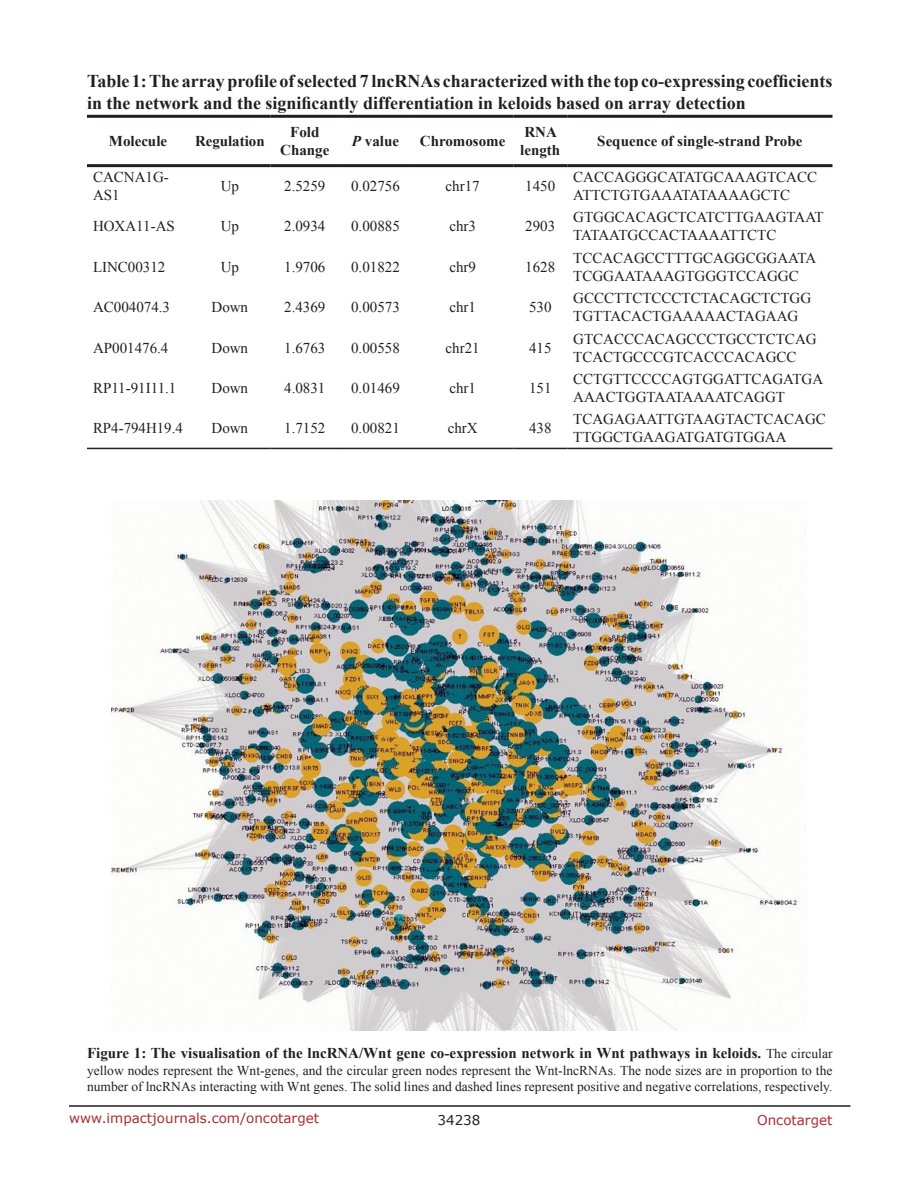
<style>
.page{position:relative;width:918px;height:1188px;background:#fff}
.page>*{position:absolute;margin:0;border:0;box-sizing:border-box;transform-origin:0 0}
.TableHeading{font:700 18px/21.6px "Times New Roman";color:#231f20}
.TableText{font:15px/18px "Times New Roman";color:#231f20}
.FigureText{font:700 15px "Times New Roman";color:#231f20}
.TableText-2{font:700 15px/18px "Times New Roman";color:#231f20;text-align:center}
.FigureText-2{font:13.5px/16.2px "Times New Roman";color:#231f20}
.t1{font:13.5px "Verdana";color:#ac2b31}
.t2{font:13.5px "Verdana";color:#231f20}
.s1{font-style:italic}
.s2{font-weight:400;font-size:13.5px}
</style>
<div class="page">
<hr style="left:69px;top:1105px;width:781px;height:2px;background:#231f20">
<img style="left:111px;top:500px;width:688px;height:530px">
<hr style="left:87px;top:115px;width:102px;height:3px;background:#231f20">
<hr style="left:189px;top:115px;width:82px;height:3px;background:#231f20">
<hr style="left:271px;top:115px;width:68px;height:3px;background:#231f20">
<hr style="left:339px;top:115px;width:73px;height:3px;background:#231f20">
<hr style="left:412px;top:115px;width:101px;height:3px;background:#231f20">
<hr style="left:513px;top:115px;width:54px;height:3px;background:#231f20">
<hr style="left:567px;top:115px;width:266px;height:3px;background:#231f20">
<hr style="left:87px;top:164px;width:102px;height:3px;background:#231f20">
<hr style="left:189px;top:164px;width:82px;height:3px;background:#231f20">
<hr style="left:271px;top:164px;width:68px;height:3px;background:#231f20">
<hr style="left:339px;top:164px;width:73px;height:3px;background:#231f20">
<hr style="left:412px;top:164px;width:101px;height:3px;background:#231f20">
<hr style="left:513px;top:164px;width:54px;height:3px;background:#231f20">
<hr style="left:567px;top:164px;width:266px;height:3px;background:#231f20">
<hr style="left:87px;top:448px;width:102px;height:1px;background:#231f20">
<hr style="left:189px;top:448px;width:82px;height:1px;background:#231f20">
<hr style="left:271px;top:448px;width:68px;height:1px;background:#231f20">
<hr style="left:339px;top:448px;width:73px;height:1px;background:#231f20">
<hr style="left:412px;top:448px;width:101px;height:1px;background:#231f20">
<hr style="left:513px;top:448px;width:54px;height:1px;background:#231f20">
<hr style="left:567px;top:448px;width:266px;height:1px;background:#231f20">
<p class="TableHeading" style="left:87px;top:70px;width:747px">Table 1: The array profile of selected 7 lncRNAs characterized with the top co-expressing coefficients in the network and the significantly differentiation in keloids based on array detection</p>
<p class="TableText-2" style="left:109px;top:132px;width:60px">Molecule</p>
<p class="TableText-2" style="left:195px;top:132px;width:71px">Regulation</p>
<p class="TableText-2" style="left:280px;top:123px;width:51px">Fold<br>Change</p>
<p class="TableText-2" style="left:352px;top:132px;width:49px"><span class="s1">P</span> value</p>
<p class="TableText-2" style="left:420px;top:132px;width:87px">Chromosome</p>
<p class="TableText-2" style="left:520px;top:123px;width:42px;text-align:left">RNA length</p>
<p class="TableText-2" style="left:597px;top:132px;width:207px">Sequence of single-strand Probe</p>
<p class="TableText" style="left:93px;top:168px;width:77px">CACNA1G-<br>AS1</p>
<p class="TableText" style="left:221px;top:177px;width:20px">Up</p>
<p class="TableText" style="left:284px;top:177px;width:43px">2.5259</p>
<p class="TableText" style="left:351px;top:177px;width:50px">0.02756</p>
<p class="TableText" style="left:446px;top:177px;width:36px">chr17</p>
<p class="TableText" style="left:525px;top:177px;width:31px">1450</p>
<p class="TableText" style="left:573px;top:168px;width:245px">CACCAGGGCATATGCAAAGTCACC<br>ATTCTGTGAAATATAAAAGCTC</p>
<p class="TableText" style="left:93px;top:217px;width:83px">HOXA11-AS</p>
<p class="TableText" style="left:221px;top:217px;width:20px">Up</p>
<p class="TableText" style="left:284px;top:217px;width:43px">2.0934</p>
<p class="TableText" style="left:351px;top:217px;width:50px">0.00885</p>
<p class="TableText" style="left:449px;top:217px;width:28px">chr3</p>
<p class="TableText" style="left:525px;top:217px;width:31px">2903</p>
<p class="TableText" style="left:573px;top:208px;width:252px">GTGGCACAGCTCATCTTGAAGTAAT<br>TATAATGCCACTAAAATTCTC</p>
<p class="TableText" style="left:93px;top:258px;width:74px">LINC00312</p>
<p class="TableText" style="left:221px;top:258px;width:20px">Up</p>
<p class="TableText" style="left:284px;top:258px;width:43px">1.9706</p>
<p class="TableText" style="left:351px;top:258px;width:50px">0.01822</p>
<p class="TableText" style="left:449px;top:258px;width:28px">chr9</p>
<p class="TableText" style="left:525px;top:258px;width:31px">1628</p>
<p class="TableText" style="left:573px;top:249px;width:244px">TCCACAGCCTTTGCAGGCGGAATA<br>TCGGAATAAAGTGGGTCCAGGC</p>
<p class="TableText" style="left:93px;top:298px;width:79px">AC004074.3</p>
<p class="TableText" style="left:212px;top:298px;width:38px">Down</p>
<p class="TableText" style="left:284px;top:298px;width:43px">2.4369</p>
<p class="TableText" style="left:351px;top:298px;width:50px">0.00573</p>
<p class="TableText" style="left:449px;top:298px;width:28px">chr1</p>
<p class="TableText" style="left:529px;top:298px;width:24px">530</p>
<p class="TableText" style="left:573px;top:289px;width:239px">GCCCTTCTCCCTCTACAGCTCTGG<br>TGTTACACTGAAAAACTAGAAG</p>
<p class="TableText" style="left:93px;top:338px;width:77px">AP001476.4</p>
<p class="TableText" style="left:212px;top:338px;width:38px">Down</p>
<p class="TableText" style="left:284px;top:338px;width:43px">1.6763</p>
<p class="TableText" style="left:351px;top:338px;width:50px">0.00558</p>
<p class="TableText" style="left:446px;top:338px;width:36px">chr21</p>
<p class="TableText" style="left:529px;top:338px;width:24px">415</p>
<p class="TableText" style="left:573px;top:329px;width:245px">GTCACCCACAGCCCTGCCTCTCAG<br>TCACTGCCCGTCACCCACAGCC</p>
<p class="TableText" style="left:93px;top:379px;width:85px">RP11-91I11.1</p>
<p class="TableText" style="left:212px;top:379px;width:38px">Down</p>
<p class="TableText" style="left:284px;top:379px;width:43px">4.0831</p>
<p class="TableText" style="left:351px;top:379px;width:50px">0.01469</p>
<p class="TableText" style="left:449px;top:379px;width:28px">chr1</p>
<p class="TableText" style="left:529px;top:379px;width:24px">151</p>
<p class="TableText" style="left:573px;top:370px;width:251px">CCTGTTCCCCAGTGGATTCAGATGA<br>AAACTGGTAATAAAATCAGGT</p>
<p class="TableText" style="left:93px;top:419px;width:91px">RP4-794H19.4</p>
<p class="TableText" style="left:212px;top:419px;width:38px">Down</p>
<p class="TableText" style="left:284px;top:419px;width:43px">1.7152</p>
<p class="TableText" style="left:351px;top:419px;width:50px">0.00821</p>
<p class="TableText" style="left:448px;top:419px;width:31px">chrX</p>
<p class="TableText" style="left:529px;top:419px;width:24px">438</p>
<p class="TableText" style="left:573px;top:410px;width:254px">TCAGAGAATTGTAAGTACTCACAGC<br>TTGGCTGAAGATGATGTGGAA</p>
<p class="FigureText" style="left:87px;top:1043px;width:747px">Figure 1: The visualisation of the lncRNA/Wnt gene co-expression network in Wnt pathways in keloids. <span class="s2">The circular</span></p>
<p class="FigureText-2" style="left:87px;top:1062px;width:747px">yellow nodes represent the Wnt-genes, and the circular green nodes represent the Wnt-lncRNAs. The node sizes are in proportion to the number of lncRNAs interacting with Wnt genes. The solid lines and dashed lines represent positive and negative correlations, respectively.</p>
<p class="t1" style="left:69px;top:1109px;width:252px">www.impactjournals.com/oncotarget</p>
<p class="t2" style="left:438px;top:1111px;width:44px">34238</p>
<p class="t1" style="left:757px;top:1111px;width:77px">Oncotarget</p>
</div>
